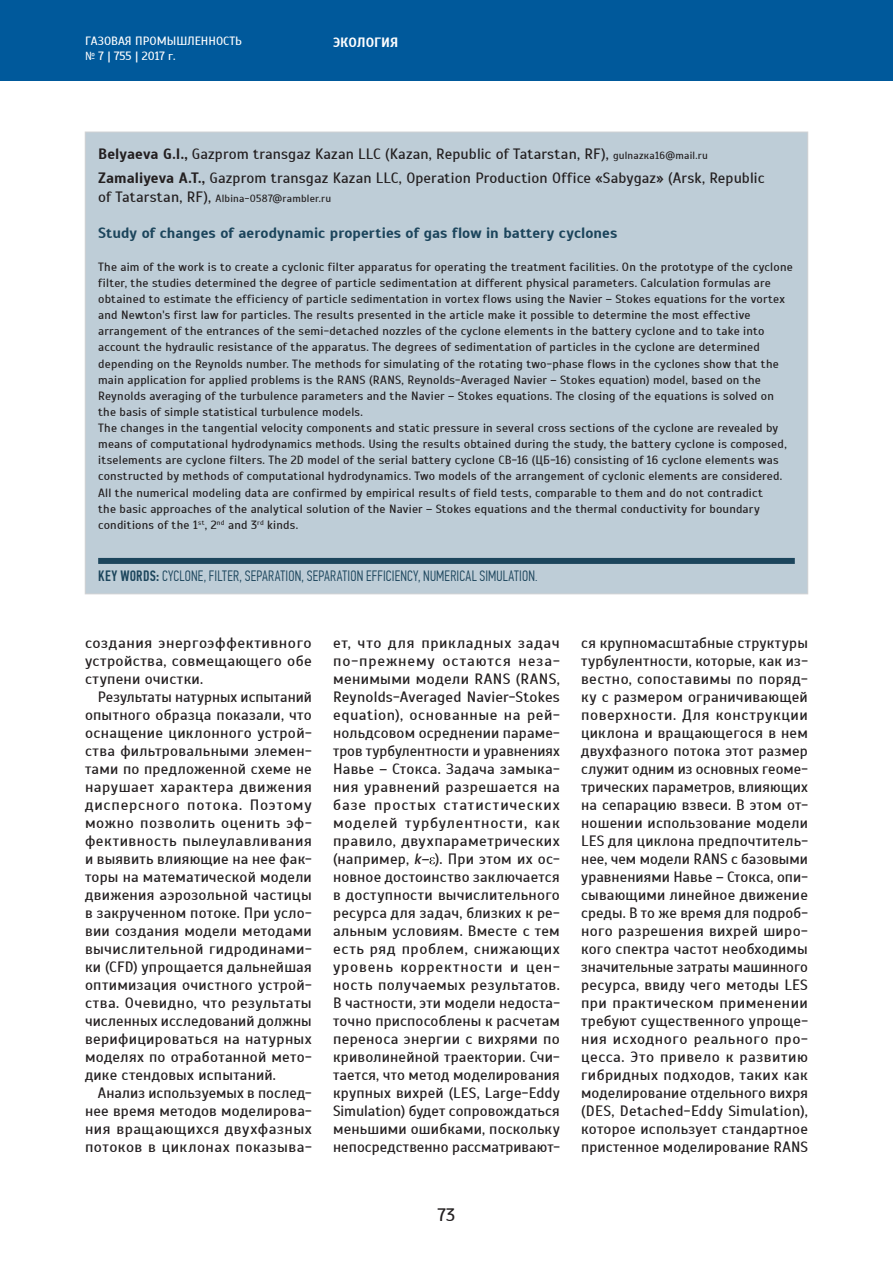
<style>
.page{position:relative;width:893px;height:1263px;background:#fff}
.page>*{position:absolute;margin:0;border:0;box-sizing:border-box;transform-origin:0 0}
.t1{font:18px "Scada";color:#231f20}
.text-main{font:15px/18px "Scada";letter-spacing:.015em;color:#231f20;text-align:justify}
.avtor{font:15px "Scada";letter-spacing:.005em;color:#231f20}
.kluch_slova{font:300 15px "PF Din Text Comp Pro";letter-spacing:.01em;color:#1c455c}
.zag_eng{font:700 15px "Scada";color:#1c455c}
.t2{font:700 13.5px "Scada";color:#fff}
.vrez_eng{font:12px/16.2px "Scada";letter-spacing:.015em;color:#231f20}
.t3{font:12px/14.4px "Scada";color:#fff}
.avtor-2{font:10.5px "Scada";letter-spacing:.02em;color:#231f20}
.s1{font-family:"Officina Sans C"}
.s2{font-weight:700}
.s3{font-size:10.5px}
.s4{font-size:15px}
.s5{font-weight:500}
.s6{font-style:italic}
</style>
<div class="page">
<div style="left:0;top:0;width:893px;height:81px;background:#00599b"></div>
<svg style="left:429px;top:857px;width:6px;height:7px"></svg>
<div style="left:85px;top:132px;width:723px;height:462px;background:#becdd7"></div>
<div style="left:98px;top:558px;width:697px;height:6px;background:#1c455c"></div>
<p class="t3" style="left:85px;top:34px;width:158px">ГАЗОВАЯ ПРОМЫШЛЕННОСТЬ <span class="s1">№</span> 7 | 755 | 2017 г.</p>
<p class="t2" style="left:333px;top:34px;width:67px">ЭКОЛОГИЯ</p>
<p class="avtor" style="left:98px;top:145px;width:611px"><span class="s2">Belyaeva G.I.,</span> Gazprom transgaz Kazan LLC (Kazan, Republic of Tatarstan, RF), <span class="s3">gulnazкa16@mail.ru</span></p>
<p class="avtor" style="left:98px;top:169px;width:668px"><span class="s2">Zamaliyeva A.T.,</span> Gazprom transgaz Kazan LLC, Operation Production Office «Sabygaz» (Arsk, Republic</p>
<p class="avtor-2" style="left:98px;top:193px;width:234px"><span class="s4">of Tatarstan, RF),</span> Albina-0587@rambler.ru</p>
<p class="zag_eng" style="left:98px;top:225px;width:521px">Study of changes of aerodynamic properties of gas flow in battery cyclones</p>
<p class="vrez_eng" style="left:98px;top:258px;width:696px">The aim of the work is to create a cyclonic filter apparatus for operating the treatment facilities. On the prototype of the cyclone filter, the studies determined the degree of particle sedimentation at different physical parameters. Calculation formulas are obtained to estimate the efficiency of particle sedimentation in vortex flows using the Navier – Stokes equations for the vortex and Newton's first law for particles. The results presented in the article make it possible to determine the most effective arrangement of the entrances of the semi-detached nozzles of the cyclone elements in the battery cyclone and to take into account the hydraulic resistance of the apparatus. The degrees of sedimentation of particles in the cyclone are determined depending on the Reynolds number. The methods for simulating of the rotating two-phase flows in the cyclones show that the main application for applied problems is the RANS (RANS, Reynolds-Averaged Navier – Stokes equation) model, based on the Reynolds averaging of the turbulence parameters and the Navier – Stokes equations. The closing of the equations is solved on the basis of simple statistical turbulence models.</p>
<p class="vrez_eng" style="left:98px;top:420px;width:690px">The changes in the tangential velocity components and static pressure in several cross sections of the cyclone are revealed by means of computational hydrodynamics methods. Using the results obtained during the study, the battery cyclone is composed, itselements are cyclone filters. The 2D model of the serial battery cyclone CB-16 (ЦБ-16) consisting of 16 cyclone elements was constructed by methods of computational hydrodynamics. Two models of the arrangement of cyclonic elements are considered.<br>All the numerical modeling data are confirmed by empirical results of field tests, comparable to them and do not contradict<br>the basic approaches of the analytical solution of the Navier – Stokes equations and the thermal conductivity for boundary conditions of the 1<sup>st</sup>, 2<sup>nd</sup> and 3<sup>rd</sup> kinds.</p>
<p class="kluch_slova" style="left:98px;top:567px;width:441px"><span class="s5">KEY WORDS:</span> CYCLONE, FILTER, SEPARATION, SEPARATION EFFICIENCY, NUMERICAL SIMULATION.</p>
<p class="text-main" style="left:85px;top:634px;width:228px">создания энергоэффективного устройства, совмещающего обе ступени очистки.</p>
<p class="text-main" style="left:85px;top:688px;width:228px;text-indent:13px">Результаты натурных испытаний опытного образца показали, что оснащение циклонного устрой&shy;ства фильтровальными элемен&shy;тами по предложенной схеме не нарушает характера движения дисперсного потока. Поэтому можно позволить оценить эф&shy;фективность пылеулавливания и выявить влияющие на нее фак&shy;торы на математической модели движения аэрозольной частицы в закрученном потоке. При усло&shy;вии создания модели методами вычислительной гидродинами&shy;ки (CFD) упрощается дальнейшая оптимизация очистного устрой&shy;ства. Очевидно, что результаты численных исследований должны верифицироваться на натурных моделях по отработанной мето&shy;дике стендовых испытаний.</p>
<p class="text-main" style="left:85px;top:1084px;width:228px;text-indent:13px">Анализ используемых в послед&shy;нее время методов моделирова&shy;ния вращающихся двухфазных потоков в циклонах показыва-</p>
<p class="text-main" style="left:333px;top:634px;width:228px">ет, что для прикладных задач по-прежнему остаются неза&shy;менимыми модели RANS (RANS, Reynolds-Averaged Navier-Stokes equation), основанные на рей&shy;нольдсовом осреднении параме&shy;тров турбулентности и уравнениях Навье – Стокса. Задача замыка&shy;ния уравнений разрешается на базе простых статистических моделей турбулентности, как правило, двухпараметрических (например, <span class="s6">k</span>– ). При этом их ос&shy;новное достоинство заключается в доступности вычислительного ресурса для задач, близких к ре&shy;альным условиям. Вместе с тем есть ряд проблем, снижающих уровень корректности и цен&shy;ность получаемых результатов.<br>В частности, эти модели недоста&shy;точно приспособлены к расчетам переноса энергии с вихрями по криволинейной траектории. Счи&shy;тается, что метод моделирования крупных вихрей (LES, Large-Eddy Simulation) будет сопровождаться меньшими ошибками, поскольку непосредственно рассматривают-</p>
<p class="text-main" style="left:581px;top:634px;width:228px">ся крупномасштабные структуры турбулентности, которые, как из&shy;вестно, сопоставимы по поряд&shy;ку с размером ограничивающей поверхности. Для конструкции циклона и вращающегося в нем двухфазного потока этот размер служит одним из основных геоме&shy;трических параметров, влияющих на сепарацию взвеси. В этом от&shy;ношении использование модели LES для циклона предпочтитель&shy;нее, чем модели RANS с базовыми уравнениями Навье – Стокса, опи&shy;сывающими линейное движение среды. В то же время для подроб&shy;ного разрешения вихрей широ&shy;кого спектра частот необходимы значительные затраты машинного ресурса, ввиду чего методы LES при практическом применении требуют существенного упроще&shy;ния исходного реального про&shy;цесса. Это привело к развитию гибридных подходов, таких как моделирование отдельного вихря (DES, Detached-Eddy Simulation), которое использует стандартное пристенное моделирование RANS</p>
<p class="t1" style="left:438px;top:1205px;width:19px">73</p>
</div>
